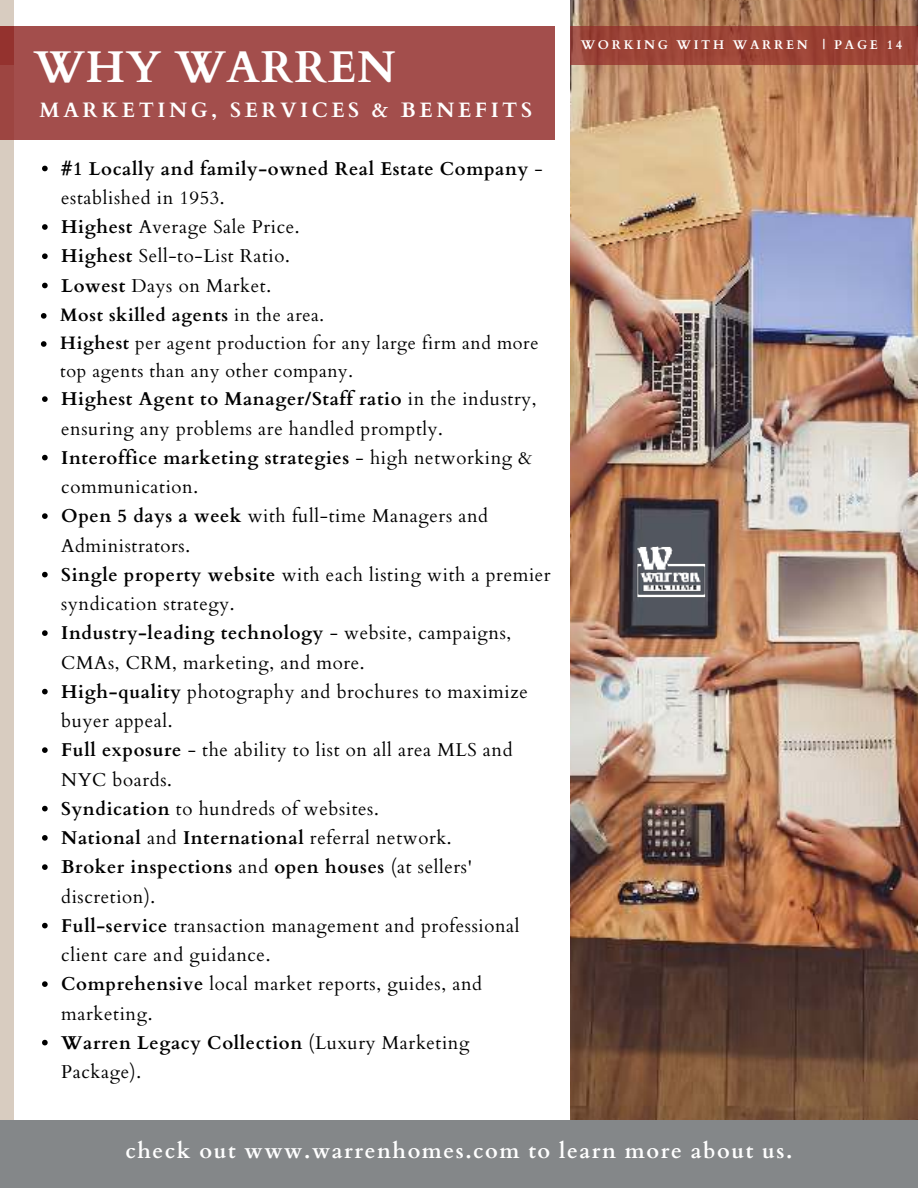
<style>
.page{position:relative;width:918px;height:1188px;background:#fff}
.page>*{position:absolute;margin:0;border:0;box-sizing:border-box;transform-origin:0 0}
.t1{font:700 44.55px "Cardo";letter-spacing:.02em;color:#fff}
.t2{font:700 21.75px "Cardo";letter-spacing:.07em;color:#fff}
.t3{font:700 20.85px "Cardo";letter-spacing:.17em;color:#fff}
.t4{font:18.6px/29.2px "Cardo";letter-spacing:.035em;color:#000}
.t5{font:18px/28.2px "Cardo";letter-spacing:.035em;color:#000}
.t6{font:700 12.6px "Cardo";letter-spacing:.21em;color:#fff}
.s1{font-weight:700}
</style>
<div class="page">
<img style="left:570px;top:0;width:348px;height:1120px">
<div style="left:0;top:0;width:451px;height:1133px;background:#d8ccc0"></div>
<div style="left:0;top:26px;width:918px;height:39px;background:#9c4437"></div>
<div style="left:14px;top:0;width:555px;height:1188px;background:#fff"></div>
<div style="left:0;top:26px;width:555px;height:113px;background:#a34e4c"></div>
<div style="left:0;top:1120px;width:918px;height:68px;background:#848789"></div>
<img style="left:635px;top:542px;width:70px;height:57px">
<svg style="left:42px;top:166px;width:6px;height:5px"></svg>
<svg style="left:42px;top:224px;width:6px;height:6px"></svg>
<svg style="left:42px;top:253px;width:6px;height:6px"></svg>
<svg style="left:42px;top:283px;width:6px;height:5px"></svg>
<svg style="left:41px;top:313px;width:6px;height:6px"></svg>
<svg style="left:41px;top:341px;width:6px;height:6px"></svg>
<svg style="left:42px;top:396px;width:6px;height:6px"></svg>
<svg style="left:42px;top:455px;width:6px;height:5px"></svg>
<svg style="left:42px;top:513px;width:6px;height:6px"></svg>
<svg style="left:42px;top:572px;width:6px;height:5px"></svg>
<svg style="left:42px;top:630px;width:6px;height:6px"></svg>
<svg style="left:42px;top:689px;width:6px;height:5px"></svg>
<svg style="left:42px;top:747px;width:6px;height:6px"></svg>
<svg style="left:42px;top:806px;width:6px;height:5px"></svg>
<svg style="left:42px;top:835px;width:6px;height:6px"></svg>
<svg style="left:42px;top:864px;width:6px;height:6px"></svg>
<svg style="left:42px;top:923px;width:6px;height:5px"></svg>
<svg style="left:42px;top:981px;width:6px;height:6px"></svg>
<svg style="left:42px;top:1040px;width:6px;height:5px"></svg>
<h1 class="t1" style="left:34px;top:31px;width:364px">WHY WARREN</h1>
<p class="t3" style="left:40px;top:94px;width:494px">MARKETING, SERVICES &amp; BENEFITS</p>
<p class="t4" style="left:61px;top:153px;width:483px"><span class="s1">#1 Locally and family-owned Real Estate Company</span> - established in 1953.<br><span class="s1">Highest</span> Average Sale Price.<br><span class="s1">Highest</span> Sell-to-List Ratio.<br><span class="s1">Lowest</span> Days on Market.</p>
<p class="t5" style="left:60px;top:300px;width:480px"><span class="s1">Most skilled agents</span> in the area.<br><span class="s1">Highest</span> per agent production for any large firm and more top agents than any other company.</p>
<p class="t4" style="left:61px;top:383px;width:491px"><span class="s1">Highest Agent to Manager/Staff ratio</span> in the industry, ensuring any problems are handled promptly.<br><span class="s1">Interoffice marketing strategies</span> - high networking &amp; communication.<br><span class="s1">Open 5 days a week</span> with full-time Managers and Administrators.<br><span class="s1">Single property website</span> with each listing with a premier syndication strategy.<br><span class="s1">Industry-leading technology</span> - website, campaigns, CMAs, CRM, marketing, and more.<br><span class="s1">High-quality</span> photography and brochures to maximize buyer appeal.<br><span class="s1">Full exposure</span> - the ability to list on all area MLS and NYC boards.<br><span class="s1">Syndication</span> to hundreds of websites.<br><span class="s1">National</span> and <span class="s1">International</span> referral network.<br><span class="s1">Broker inspections</span> and <span class="s1">open houses</span> (at sellers' discretion).<br><span class="s1">Full-service</span> transaction management and professional client care and guidance.<br><span class="s1">Comprehensive</span> local market reports, guides, and marketing.<br><span class="s1">Warren Legacy Collection</span> (Luxury Marketing Package).</p>
<p class="t6" style="left:581px;top:35px;width:323px">WORKING WITH WARREN | PAGE 14</p>
<p class="t2" style="left:126px;top:1134px;width:668px">check out www.warrenhomes.com to learn more about us.</p>
</div>
